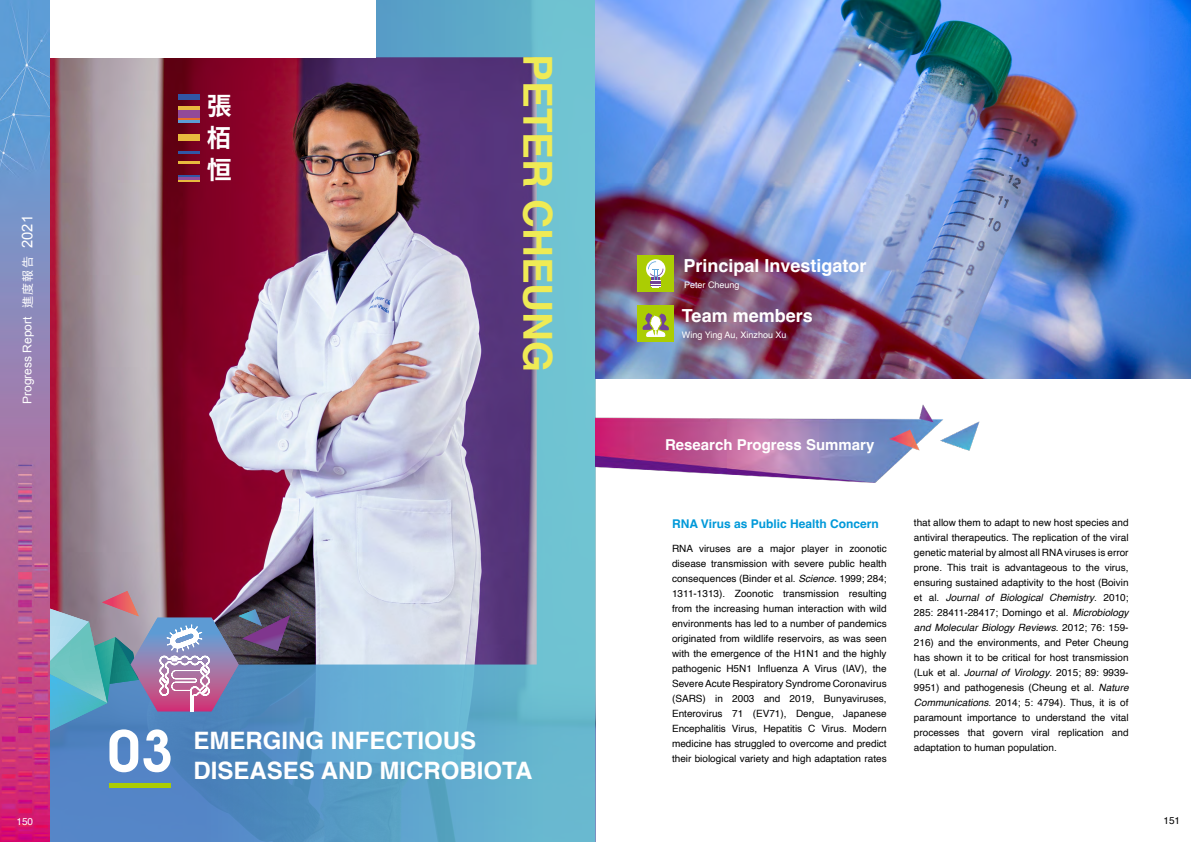
<style>
.page{position:relative;width:1191px;height:842px;background:#fff}
.page>*{position:absolute;margin:0;border:0;box-sizing:border-box;transform-origin:0 0}
.t1{font:600 58px "Avant Garde IT Cby BT";color:#fff}
.t2{font:700 40px "Helvetica";color:#efeb55}
.t3{font:700 25px/32px "Noto Sans CJ Ktc";color:#fff;text-align:justify}
.t4{font:700 24px/30px "Helvetica";color:#fff}
.t5{font:700 18px "Helvetica";color:#fff}
.t6{font:700 15px "Helvetica";color:#fff}
.t7{font:14.8px "Arial";color:#fff}
.t8{font:700 12px "Helvetica";color:#0099d9}
.t9{font:12px "Arial";color:#fff}
.t10{font:12px "Noto Sans CJ Ktc";color:#fff}
.t11{font:10px/15px "Helvetica";color:#000;text-align:justify}
.t12{font:10px "Helvetica";color:#fff}
.t13{font:9px "Helvetica";color:#fff}
.s1{font-style:italic}
</style>
<div class="page">
<svg style="left:50px;top:0;width:545px;height:842px;background:#8783a0"></svg>
<div style="left:50px;top:0;width:325px;height:57px;background:#fff"></div>
<hr style="left:178px;top:117px;width:22px;height:3px;background:#e8702c">
<hr style="left:178px;top:107px;width:22px;height:4px;background:#e8ba3e">
<div style="left:178px;top:110px;width:22px;height:7px;background:#924a99"></div>
<hr style="left:178px;top:120px;width:22px;height:3px;background:#5c9dd5">
<svg style="left:178px;top:180px;width:22px;height:1px"></svg>
<hr style="left:178px;top:175px;width:22px;height:2px;background:#3156a5">
<hr style="left:178px;top:177px;width:22px;height:3px;background:#924a99">
<hr style="left:178px;top:151px;width:22px;height:3px;background:#3156a5">
<div style="left:178px;top:94px;width:22px;height:6px;background:#3156a5"></div>
<hr style="left:178px;top:161px;width:22px;height:3px;background:#e8ba3e">
<div style="left:178px;top:134px;width:22px;height:7px;background:#e8ba3e"></div>
<hr style="left:109px;top:783px;width:61px;height:4px;background:#abcd03">
<svg style="left:50px;top:591px;width:240px;height:140px;background:#7382a2"></svg>
<img style="left:0;top:0;width:50px;height:842px">
<img style="left:595px;top:0;width:596px;height:378px">
<img style="left:595px;top:399px;width:385px;height:88px">
<div style="left:637px;top:255px;width:37px;height:37px;background:#abcd03"></div>
<svg style="left:646px;top:259px;width:19px;height:20px"></svg>
<svg style="left:648px;top:261px;width:15px;height:27px"></svg>
<div style="left:637px;top:305px;width:37px;height:37px;background:#abcd03"></div>
<svg style="left:642px;top:313px;width:27px;height:24px"></svg>
<h3 class="t7" style="left:18px;top:248px;width:34px;rotate:-90deg">2021</h3>
<p class="t10" style="left:21px;top:308px;width:53px;rotate:-90deg">進度報告</p>
<p class="t9" style="left:20px;top:404px;width:89px;rotate:-90deg">Progress Report</p>
<h3 class="t3" style="left:207px;top:90px;width:26px">張栢恒</h3>
<h2 class="t2" style="left:562px;top:54px;width:319px;rotate:90deg">PETER CHEUNG</h2>
<h1 class="t1" style="left:107px;top:716px;width:68px">03</h1>
<h3 class="t4" style="left:193px;top:728px;width:340px">EMERGING INFECTIOUS<br>DISEASES AND MICROBIOTA</h3>
<h3 class="t5" style="left:683px;top:254px;width:185px">Principal Investigator</h3>
<h3 class="t5" style="left:682px;top:305px;width:132px">Team members</h3>
<p class="t13" style="left:684px;top:278px;width:57px">Peter Cheung</p>
<p class="t13" style="left:682px;top:328px;width:106px">Wing Ying Au, Xinzhou Xu</p>
<h3 class="t6" style="left:665px;top:436px;width:211px">Research Progress Summary</h3>
<p class="t8" style="left:672px;top:516px;width:208px">RNA Virus as Public Health Concern</p>
<p class="t11" style="left:914px;top:515px;width:216px">that allow them to adapt to new host species and antiviral therapeutics. The replication of the viral genetic material by almost all RNA viruses is error prone. This trait is advantageous to the virus, ensuring sustained adaptivity to the host (Boivin et al. <span class="s1">Journal of Biological Chemistry</span>. 2010; 285: 28411-28417; Domingo et al. <span class="s1">Microbiology and Molecular Biology Reviews</span>. 2012; 76: 159- 216) and the environments, and Peter Cheung has shown it to be critical for host transmission (Luk et al. <span class="s1">Journal of Virology</span>. 2015; 89: 9939- 9951) and pathogenesis (Cheung et al. <span class="s1">Nature Communications</span>. 2014; 5: 4794). Thus, it is of paramount importance to understand the vital processes that govern viral replication and adaptation to human population.</p>
<p class="t11" style="left:672px;top:541px;width:216px">RNA viruses are a major player in zoonotic disease transmission with severe public health consequences (Binder et al. <span class="s1">Science.</span> 1999; 284; 1311-1313). Zoonotic transmission resulting from the increasing human interaction with wild environments has led to a number of pandemics originated from wildlife reservoirs, as was seen with the emergence of the H1N1 and the highly pathogenic H5N1 Influenza A Virus (IAV), the Severe Acute Respiratory Syndrome Coronavirus (SARS) in 2003 and 2019, Bunyaviruses, Enterovirus 71 (EV71), Dengue, Japanese Encephalitis Virus, Hepatitis C Virus. Modern medicine has struggled to overcome and predict their biological variety and high adaptation rates</p>
<p class="t12" style="left:16px;top:814px;width:18px">150</p>
<p class="t11" style="left:1163px;top:814px;width:18px">151</p>
</div>
